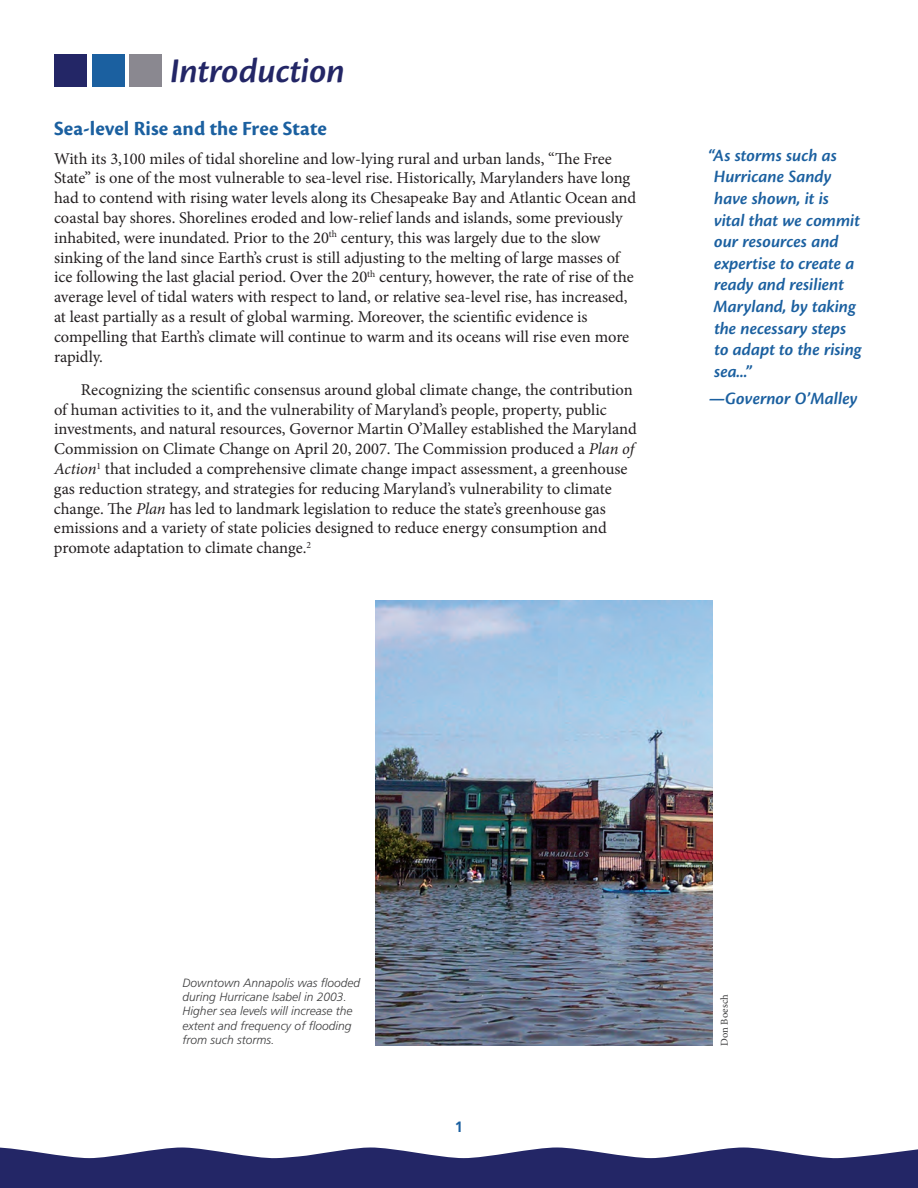
<style>
.page{position:relative;width:918px;height:1188px;background:#fff}
.page>*{position:absolute;margin:0;border:0;box-sizing:border-box;transform-origin:0 0}
.t1{font:italic 600 36px "Cronos Pro";color:#232666}
.t2{font:700 21px "Cronos Pro";color:#1b60a0}
.t3{font:italic 600 18px/21.6px "Cronos Pro";color:#1b60a0}
.t4{font:16.5px/19.8px "Minion Pro";letter-spacing:-.005em;color:#231f20}
.t5{font:700 15px "Frutiger LT Std";color:#1b60a0}
.t6{font:italic 300 12px/14.4px "Frutiger LT Std";color:#3e3e3f}
.t7{font:10.5px "Minion Pro";letter-spacing:.005em;color:#3e3e3f}
.s1{font-style:italic}
</style>
<div class="page">
<svg style="left:0;top:1148px;width:918px;height:40px;background:#3e4179"></svg>
<div style="left:54px;top:54px;width:32px;height:32px;background:#232666"></div>
<div style="left:92px;top:54px;width:32px;height:32px;background:#1b60a0"></div>
<div style="left:130px;top:54px;width:32px;height:32px;background:#8a8890"></div>
<img style="left:375px;top:600px;width:338px;height:446px">
<h1 class="t1" style="left:170px;top:50px;width:176px">Introduction</h1>
<p class="t2" style="left:54px;top:116px;width:274px">Sea-level Rise and the Free State</p>
<p class="t4" style="left:54px;top:149px;width:584px">With its 3,100 miles of tidal shoreline and low-lying rural and urban lands, “The Free State” is one of the most vulnerable to sea-level rise. Historically, Marylanders have long had to contend with rising water levels along its Chesapeake Bay and Atlantic Ocean and coastal bay shores. Shorelines eroded and low-relief lands and islands, some previously inhabited, were inundated. Prior to the 20<sup>th</sup> century, this was largely due to the slow sinking of the land since Earth’s crust is still adjusting to the melting of large masses of ice following the last glacial period. Over the 20<sup>th</sup> century, however, the rate of rise of the average level of tidal waters with respect to land, or relative sea-level rise, has increased, at least partially as a result of global warming. Moreover, the scientific evidence is compelling that Earth’s climate will continue to warm and its oceans will rise even more rapidly.</p>
<p class="t4" style="left:54px;top:380px;width:584px;text-indent:27px">Recognizing the scientific consensus around global climate change, the contribution of human activities to it, and the vulnerability of Maryland’s people, property, public investments, and natural resources, Governor Martin O’Malley established the Maryland Commission on Climate Change on April 20, 2007. The Commission produced a <span class="s1">Plan of Action</span><sup>1</sup> that included a comprehensive climate change impact assessment, a greenhouse gas reduction strategy, and strategies for reducing Maryland’s vulnerability to climate change. The <span class="s1">Plan</span> has led to landmark legislation to reduce the state’s greenhouse gas emissions and a variety of state policies designed to reduce energy consumption and promote adaptation to climate change.<sup>2</sup></p>
<p class="t3" style="left:708px;top:145px;width:155px">“As storms such as<br>Hurricane Sandy have shown, it is<br>vital that we commit our resources and expertise to create a ready and resilient<br>Maryland, by taking the necessary steps<br>to adapt to the rising sea...”</p>
<p class="t3" style="left:709px;top:388px;width:150px">—Governor O’Malley</p>
<p class="t6" style="left:183px;top:975px;width:179px">Downtown Annapolis was flooded during Hurricane Isabel in 2003.<br>Higher sea levels will increase the extent and frequency of flooding from such storms.</p>
<p class="t5" style="left:455px;top:1118px;width:10px">1</p>
<p class="t7" style="left:717px;top:1046px;width:53px;rotate:-90deg">Don Boesch</p>
</div>
